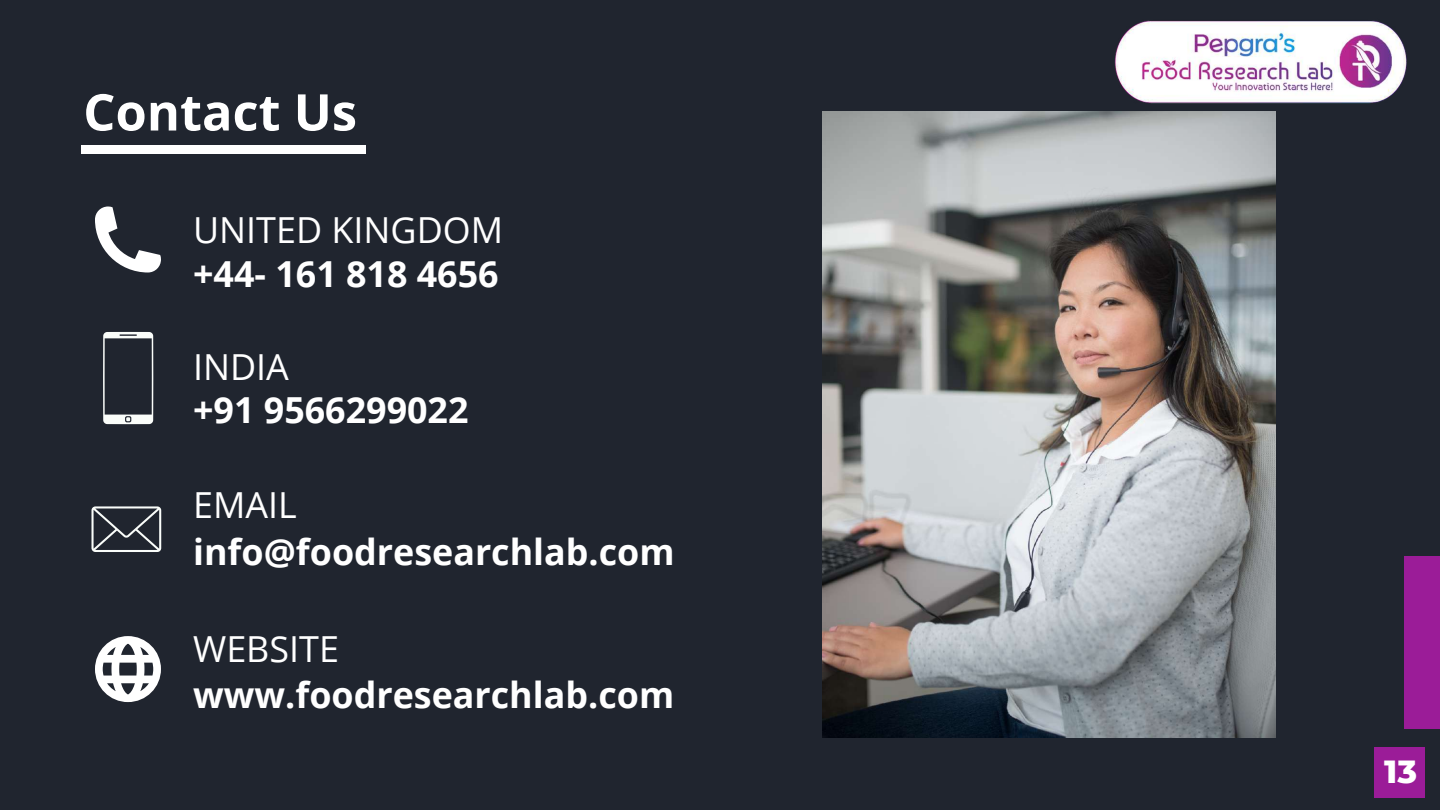
<style>
.page{position:relative;width:1440px;height:810px;background:#20252f}
.page>*{position:absolute;margin:0;border:0;box-sizing:border-box;transform-origin:0 0}
.t1{font:700 50.6px "Open Sans";color:#fff}
.t2{font:700 35.9px "Open Sans";color:#fff}
.t3{font:35.9px "Open Sans";color:#fff}
.t4{font:800 32.7px "Montserrat";color:#fff}
</style>
<div class="page">
<div style="left:1404px;top:556px;width:36px;height:173px;background:#9b1c98"></div>
<div style="left:81px;top:145px;width:285px;height:8px;background:#fff"></div>
<img style="left:822px;top:111px;width:453px;height:626px">
<img style="left:1096px;top:20px;width:311px;height:99px">
<svg style="left:95px;top:636px;width:66px;height:66px"></svg>
<div style="left:1375px;top:747px;width:50px;height:51px;background:#9b1c98"></div>
<svg style="left:95px;top:207px;width:66px;height:66px"></svg>
<svg style="left:103px;top:332px;width:50px;height:92px"></svg>
<svg style="left:92px;top:506px;width:69px;height:46px"></svg>
<h1 class="t1" style="left:83px;top:76px;width:275px">Contact Us</h1>
<p class="t3" style="left:193px;top:205px;width:311px">UNITED KINGDOM</p>
<p class="t2" style="left:193px;top:248px;width:307px">+44- 161 818 4656</p>
<p class="t3" style="left:193px;top:341px;width:97px">INDIA</p>
<p class="t2" style="left:193px;top:384px;width:277px">+91 9566299022</p>
<p class="t3" style="left:193px;top:480px;width:105px">EMAIL</p>
<p class="t2" style="left:193px;top:526px;width:483px">info@foodresearchlab.com</p>
<p class="t3" style="left:193px;top:623px;width:147px">WEBSITE</p>
<p class="t2" style="left:193px;top:670px;width:483px">www.foodresearchlab.com</p>
<p class="t4" style="left:1384px;top:751px;width:34px">13</p>
</div>
